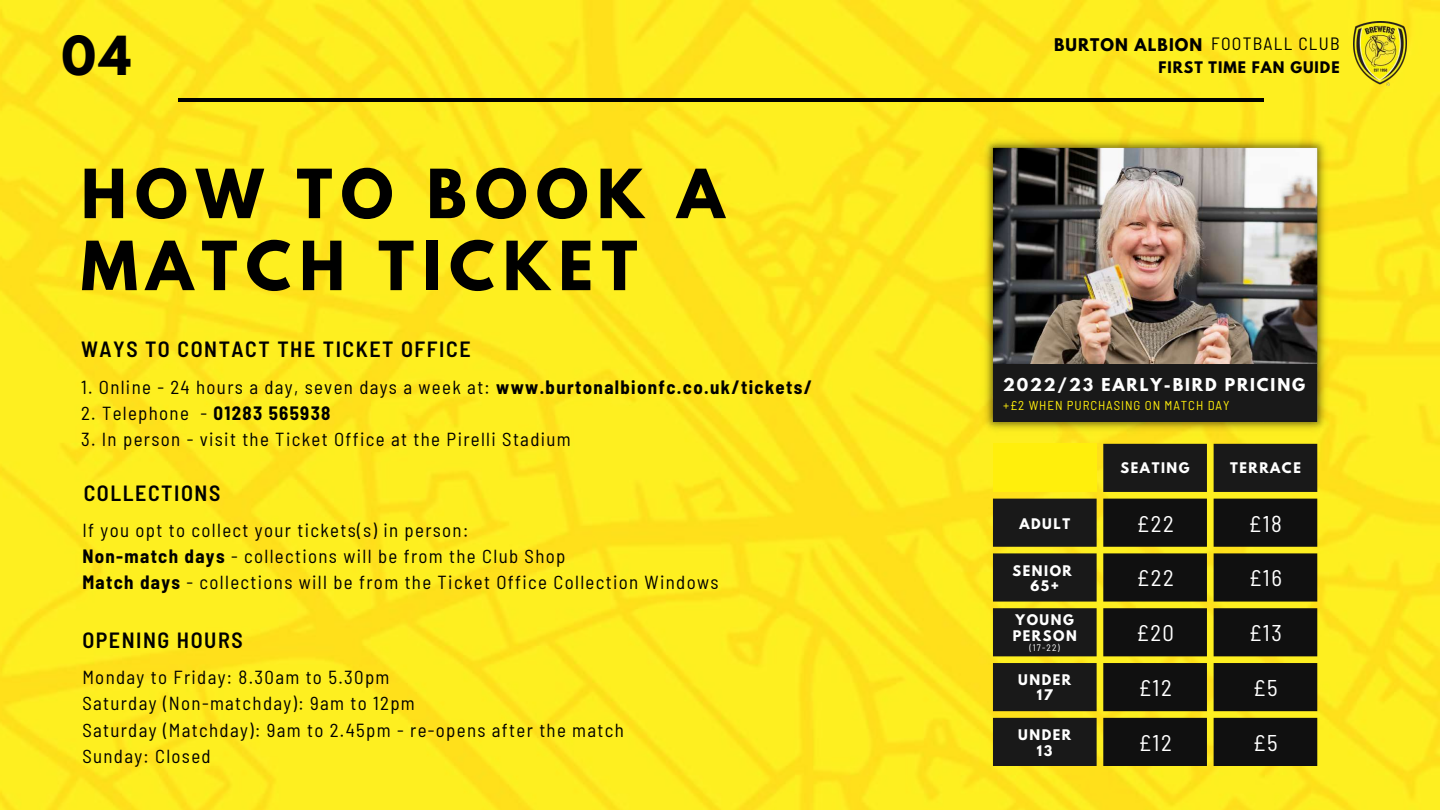
<style>
.page{position:relative;width:1440px;height:810px;background:#fff}
.page>*{position:absolute;margin:0;border:0;box-sizing:border-box;transform-origin:0 0}
.t1{font:700 60px/72px "League Spartan";letter-spacing:.14em;color:#000}
.t2{font:700 47.7px "League Spartan";color:#000}
.t3{font:semi-condensed 22.8px "Barlow";letter-spacing:.07em;color:#fff}
.t4{font:600 semi-condensed 22px "Barlow";letter-spacing:.07em;color:#000}
.t5{font:semi-condensed 18.9px/26.2px "Barlow";letter-spacing:.07em;color:#000}
.t6{font:semi-condensed 17.8px "Barlow";letter-spacing:.07em;color:#000}
.t7{font:700 15.7px "League Spartan";letter-spacing:.12em;color:#fff}
.t8{font:700 15.5px "League Spartan";letter-spacing:.07em;color:#000}
.t9{font:700 14.1px "League Spartan";letter-spacing:.07em;color:#000}
.t10{font:700 13px/15.3px "League Spartan";letter-spacing:.12em;color:#fff;text-align:center}
.t11{font:semi-condensed 12.9px "Barlow";letter-spacing:.07em;color:#ffef0c}
.t12{font:semi-condensed 9.4px "Barlow";color:#fff}
.s1{font-weight:700}
</style>
<div class="page">
<img style="left:0;top:0;width:1440px;height:810px">
<img style="left:980px;top:134px;width:350px;height:302px">
<hr style="left:178px;top:98px;width:1085px;height:4px;background:#000">
<img style="left:1353px;top:21px;width:53px;height:65px">
<svg style="left:993px;top:444px;width:324px;height:322px;fill:#191919"></svg>
<svg style="left:1103px;top:499px;width:214px;height:267px;fill:#101010"></svg>
<div style="left:993px;top:364px;width:324px;height:57px;background:#191919"></div>
<h2 class="t2" style="left:61px;top:32px;width:71px">04</h2>
<h1 class="t1" style="left:81px;top:166px;width:645px">HOW TO BOOK A<br>MATCH TICKET</h1>
<p class="t4" style="left:81px;top:335px;width:391px">WAYS TO CONTACT THE TICKET OFFICE</p>
<p class="t5" style="left:81px;top:373px;width:733px">1. Online - 24 hours a day, seven days a week at: <span class="s1">www.burtonalbionfc.co.uk/tickets/</span></p>
<p class="t5" style="left:81px;top:399px;width:251px">2. Telephone - <span class="s1">01283 565938</span></p>
<p class="t5" style="left:81px;top:426px;width:491px">3. In person - visit the Ticket Office at the Pirelli Stadium</p>
<p class="t4" style="left:84px;top:479px;width:138px">COLLECTIONS</p>
<p class="t5" style="left:82px;top:516px;width:638px">If you opt to collect your tickets(s) in person:<br><span class="s1">Non-match days</span> - collections will be from the Club Shop<br><span class="s1">Match days</span> - collections will be from the Ticket Office Collection Windows</p>
<p class="t4" style="left:82px;top:626px;width:162px">OPENING HOURS</p>
<p class="t5" style="left:82px;top:664px;width:543px">Monday to Friday: 8.30am to 5.30pm<br>Saturday (Non-matchday): 9am to 12pm<br>Saturday (Matchday): 9am to 2.45pm - re-opens after the match Sunday: Closed</p>
<p class="t8" style="left:1054px;top:37px;width:150px">BURTON ALBION</p>
<p class="t9" style="left:1158px;top:61px;width:183px">FIRST TIME FAN GUIDE</p>
<p class="t6" style="left:1211px;top:33px;width:130px">FOOTBALL CLUB</p>
<p class="t7" style="left:1003px;top:376px;width:304px">2022/23 EARLY-BIRD PRICING</p>
<p class="t11" style="left:1003px;top:397px;width:228px">+£2 WHEN PURCHASING ON MATCH DAY</p>
<p class="t10" style="left:1019px;top:518px;width:52px">ADULT</p>
<p class="t10" style="left:1012px;top:565px;width:61px">SENIOR<br>65+</p>
<p class="t10" style="left:1013px;top:614px;width:66px;text-align:left">YOUNG<br>PERSON</p>
<p class="t10" style="left:1018px;top:674px;width:55px">UNDER<br>17</p>
<p class="t10" style="left:1018px;top:729px;width:55px">UNDER<br>13</p>
<p class="t12" style="left:1030px;top:642px;width:32px">(17-22)</p>
<p class="t10" style="left:1121px;top:462px;width:71px">SEATING</p>
<p class="t10" style="left:1230px;top:462px;width:72px">TERRACE</p>
<p class="t3" style="left:1137px;top:510px;width:39px">£22</p>
<p class="t3" style="left:1137px;top:563px;width:39px">£22</p>
<p class="t3" style="left:1136px;top:618px;width:39px">£20</p>
<p class="t3" style="left:1138px;top:673px;width:35px">£12</p>
<p class="t3" style="left:1138px;top:728px;width:35px">£12</p>
<p class="t3" style="left:1249px;top:510px;width:35px">£18</p>
<p class="t3" style="left:1249px;top:563px;width:35px">£16</p>
<p class="t3" style="left:1249px;top:618px;width:35px">£13</p>
<p class="t3" style="left:1253px;top:673px;width:26px">£5</p>
<p class="t3" style="left:1253px;top:728px;width:26px">£5</p>
</div>
